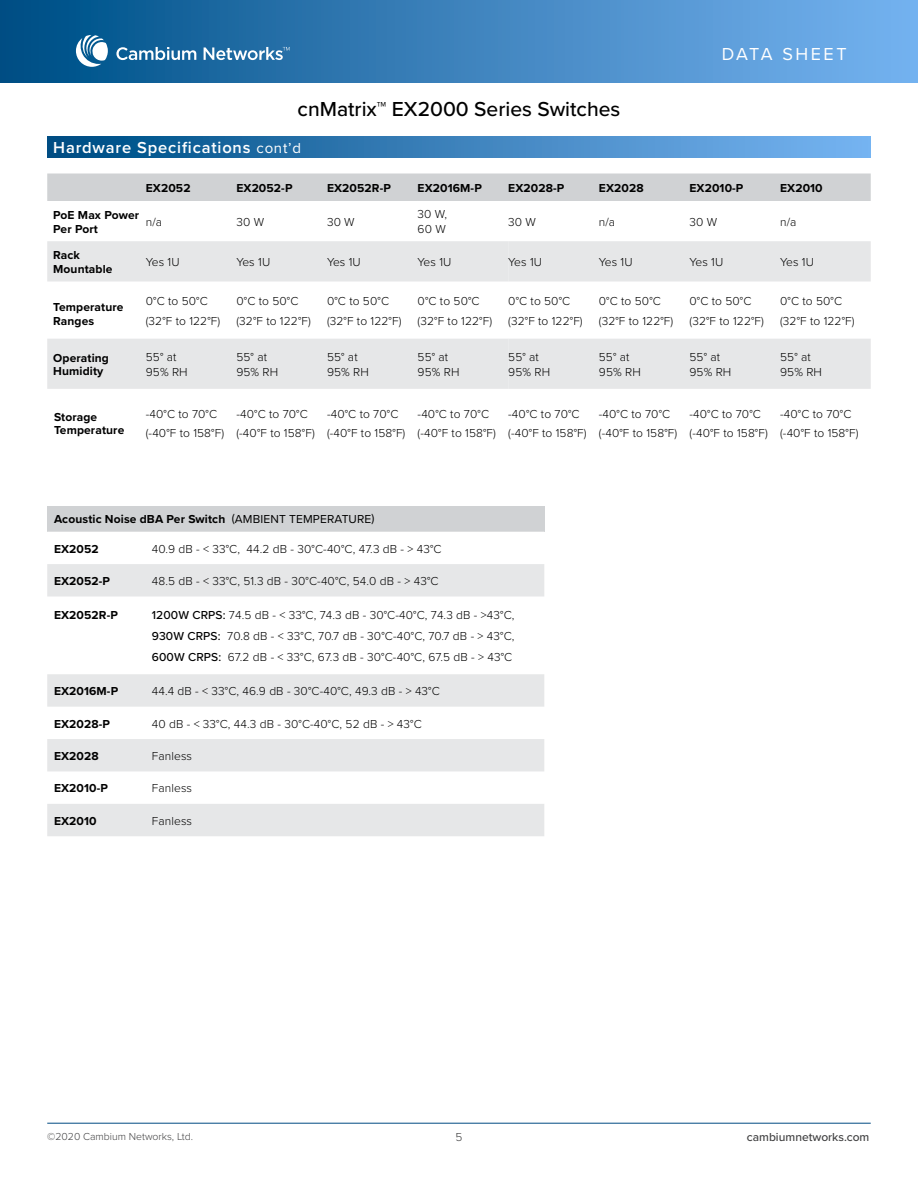
<style>
.page{position:relative;width:918px;height:1188px;background:#fff}
.page>*{position:absolute;margin:0;border:0;box-sizing:border-box;transform-origin:0 0}
.t1{font:500 21px "Proxima Nova";color:#000}
.t2{font:18px "Proxima Nova";letter-spacing:.14em;color:#fff}
.t3{font:600 16.5px "Proxima Nova";letter-spacing:.05em;color:#fff}
.tableText{font:300 12px/19.5px "Proxima Nova";letter-spacing:.01em;color:#000}
.t4{font:700 12px/13.5px "Proxima Nova";letter-spacing:.01em;color:#000}
.t5{font:500 12px "Proxima Nova";color:#404041}
.t6{font:300 12px "Proxima Nova";color:#404041}
.t7{font:300 10.5px "Proxima Nova";color:#404041}
.s1{font-weight:400;font-size:15px}
.s2{font-weight:400}
.s3{font-weight:500}
</style>
<div class="page">
<hr style="left:47px;top:1123px;width:824px;height:1px;background:#004b82">
<div style="left:0;top:0;width:918px;height:82px;background:linear-gradient(to right,#004f85,#78b4f1)"></div>
<svg style="left:116px;top:47px;width:224px;height:23px;background:#3f7faf"></svg>
<svg style="left:66px;top:35px;width:42px;height:44px"></svg>
<div style="left:47px;top:137px;width:824px;height:20px;background:linear-gradient(to right,#004d84,#7ab5f3)"></div>
<div style="left:47px;top:174px;width:824px;height:27px;background:#d0d2d4"></div>
<svg style="left:47px;top:241px;width:461px;height:148px;fill:#e6e7e8"></svg>
<svg style="left:508px;top:241px;width:363px;height:148px;fill:#e6e7e8"></svg>
<div style="left:47px;top:506px;width:497px;height:26px;background:#d0d2d4"></div>
<svg style="left:47px;top:564px;width:497px;height:272px"></svg>
<h2 class="t2" style="left:722px;top:41px;width:126px">DATA SHEET</h2>
<h1 class="t1" style="left:298px;top:94px;width:324px">cnMatrix™ EX2000 Series Switches</h1>
<p class="t3" style="left:53px;top:136px;width:249px">Hardware Specifications <span class="s1">cont’d</span></p>
<p class="t4" style="left:146px;top:181px;width:46px">EX2052</p>
<p class="t4" style="left:236px;top:181px;width:58px">EX2052-P</p>
<p class="t4" style="left:327px;top:181px;width:65px">EX2052R-P</p>
<p class="t4" style="left:418px;top:181px;width:66px">EX2016M-P</p>
<p class="t4" style="left:508px;top:181px;width:58px">EX2028-P</p>
<p class="t4" style="left:599px;top:181px;width:46px">EX2028</p>
<p class="t4" style="left:690px;top:181px;width:55px">EX2010-P</p>
<p class="t4" style="left:780px;top:181px;width:44px">EX2010</p>
<p class="t4" style="left:53px;top:208px;width:87px">PoE Max Power</p>
<p class="t4" style="left:53px;top:222px;width:46px">Per Port</p>
<p class="tableText" style="left:418px;top:204px;width:31px">30 W,</p>
<p class="tableText" style="left:418px;top:219px;width:30px">60 W</p>
<p class="tableText" style="left:146px;top:211px;width:18px">n/a</p>
<p class="tableText" style="left:236px;top:211px;width:29px">30 W</p>
<p class="tableText" style="left:327px;top:211px;width:29px">30 W</p>
<p class="tableText" style="left:508px;top:211px;width:29px">30 W</p>
<p class="tableText" style="left:599px;top:211px;width:18px">n/a</p>
<p class="tableText" style="left:690px;top:211px;width:29px">30 W</p>
<p class="tableText" style="left:780px;top:211px;width:18px">n/a</p>
<p class="t4" style="left:53px;top:248px;width:61px">Rack<br>Mountable</p>
<p class="tableText" style="left:146px;top:252px;width:35px">Yes 1U</p>
<p class="tableText" style="left:236px;top:252px;width:35px">Yes 1U</p>
<p class="tableText" style="left:327px;top:252px;width:35px">Yes 1U</p>
<p class="tableText" style="left:418px;top:252px;width:35px">Yes 1U</p>
<p class="tableText" style="left:508px;top:252px;width:35px">Yes 1U</p>
<p class="tableText" style="left:599px;top:252px;width:35px">Yes 1U</p>
<p class="tableText" style="left:690px;top:252px;width:35px">Yes 1U</p>
<p class="tableText" style="left:780px;top:252px;width:35px">Yes 1U</p>
<p class="t4" style="left:53px;top:300px;width:72px">Temperature</p>
<p class="t4" style="left:53px;top:314px;width:42px">Ranges</p>
<p class="tableText" style="left:146px;top:291px;width:76px">0°C to 50°C (32°F to 122°F)</p>
<p class="tableText" style="left:236px;top:291px;width:76px">0°C to 50°C (32°F to 122°F)</p>
<p class="tableText" style="left:327px;top:291px;width:76px">0°C to 50°C (32°F to 122°F)</p>
<p class="tableText" style="left:418px;top:291px;width:76px">0°C to 50°C (32°F to 122°F)</p>
<p class="tableText" style="left:508px;top:291px;width:76px">0°C to 50°C (32°F to 122°F)</p>
<p class="tableText" style="left:599px;top:291px;width:76px">0°C to 50°C (32°F to 122°F)</p>
<p class="tableText" style="left:690px;top:291px;width:76px">0°C to 50°C (32°F to 122°F)</p>
<p class="tableText" style="left:780px;top:291px;width:76px">0°C to 50°C (32°F to 122°F)</p>
<p class="t4" style="left:53px;top:351px;width:57px">Operating<br>Humidity</p>
<p class="tableText" style="left:146px;top:347px;width:32px">55° at</p>
<p class="tableText" style="left:146px;top:362px;width:43px">95% RH</p>
<p class="tableText" style="left:236px;top:347px;width:32px">55° at</p>
<p class="tableText" style="left:236px;top:362px;width:43px">95% RH</p>
<p class="tableText" style="left:327px;top:347px;width:32px">55° at</p>
<p class="tableText" style="left:327px;top:362px;width:43px">95% RH</p>
<p class="tableText" style="left:418px;top:347px;width:32px">55° at</p>
<p class="tableText" style="left:418px;top:362px;width:43px">95% RH</p>
<p class="tableText" style="left:508px;top:347px;width:32px">55° at</p>
<p class="tableText" style="left:508px;top:362px;width:43px">95% RH</p>
<p class="tableText" style="left:599px;top:347px;width:32px">55° at</p>
<p class="tableText" style="left:599px;top:362px;width:43px">95% RH</p>
<p class="tableText" style="left:690px;top:347px;width:32px">55° at</p>
<p class="tableText" style="left:690px;top:362px;width:43px">95% RH</p>
<p class="tableText" style="left:780px;top:347px;width:32px">55° at</p>
<p class="tableText" style="left:780px;top:362px;width:43px">95% RH</p>
<p class="t4" style="left:54px;top:410px;width:45px">Storage</p>
<p class="t4" style="left:54px;top:423px;width:72px">Temperature</p>
<p class="tableText" style="left:146px;top:403px;width:80px">-40°C to 70°C (-40°F to 158°F)</p>
<p class="tableText" style="left:236px;top:403px;width:80px">-40°C to 70°C (-40°F to 158°F)</p>
<p class="tableText" style="left:327px;top:403px;width:80px">-40°C to 70°C (-40°F to 158°F)</p>
<p class="tableText" style="left:418px;top:403px;width:80px">-40°C to 70°C (-40°F to 158°F)</p>
<p class="tableText" style="left:508px;top:403px;width:80px">-40°C to 70°C (-40°F to 158°F)</p>
<p class="tableText" style="left:599px;top:403px;width:80px">-40°C to 70°C (-40°F to 158°F)</p>
<p class="tableText" style="left:690px;top:403px;width:80px">-40°C to 70°C (-40°F to 158°F)</p>
<p class="tableText" style="left:780px;top:403px;width:80px">-40°C to 70°C (-40°F to 158°F)</p>
<p class="t4" style="left:54px;top:512px;width:322px">Acoustic Noise dBA Per Switch <span class="s2">(AMBIENT TEMPERATURE)</span></p>
<p class="t4" style="left:54px;top:542px;width:46px">EX2052</p>
<p class="tableText" style="left:152px;top:538px;width:291px">40.9 dB - &lt; 33°C, 44.2 dB - 30°C-40°C, 47.3 dB - &gt; 43°C</p>
<p class="t4" style="left:54px;top:574px;width:58px">EX2052-P</p>
<p class="tableText" style="left:152px;top:571px;width:288px">48.5 dB - &lt; 33°C, 51.3 dB - 30°C-40°C, 54.0 dB - &gt; 43°C</p>
<p class="t4" style="left:54px;top:608px;width:65px">EX2052R-P</p>
<p class="tableText" style="left:152px;top:604px;width:364px"><span class="s3">1200W CRPS:</span> 74.5 dB - &lt; 33°C, 74.3 dB - 30°C-40°C, 74.3 dB - &gt;43°C,</p>
<p class="tableText" style="left:152px;top:626px;width:364px"><span class="s3">930W CRPS:</span> 70.8 dB - &lt; 33°C, 70.7 dB - 30°C-40°C, 70.7 dB - &gt; 43°C,</p>
<p class="tableText" style="left:152px;top:647px;width:362px"><span class="s3">600W CRPS:</span> 67.2 dB - &lt; 33°C, 67.3 dB - 30°C-40°C, 67.5 dB - &gt; 43°C</p>
<p class="t4" style="left:54px;top:684px;width:66px">EX2016M-P</p>
<p class="tableText" style="left:152px;top:681px;width:290px">44.4 dB - &lt; 33°C, 46.9 dB - 30°C-40°C, 49.3 dB - &gt; 43°C</p>
<p class="t4" style="left:54px;top:717px;width:58px">EX2028-P</p>
<p class="tableText" style="left:152px;top:713px;width:272px">40 dB - &lt; 33°C, 44.3 dB - 30°C-40°C, 52 dB - &gt; 43°C</p>
<p class="t4" style="left:54px;top:749px;width:46px">EX2028</p>
<p class="tableText" style="left:152px;top:746px;width:42px">Fanless</p>
<p class="t4" style="left:54px;top:781px;width:55px">EX2010-P</p>
<p class="tableText" style="left:152px;top:778px;width:42px">Fanless</p>
<p class="t4" style="left:54px;top:814px;width:44px">EX2010</p>
<p class="tableText" style="left:152px;top:810px;width:42px">Fanless</p>
<p class="t7" style="left:47px;top:1128px;width:147px">©2020 Cambium Networks, Ltd.</p>
<p class="t6" style="left:456px;top:1128px;width:8px">5</p>
<p class="t5" style="left:747px;top:1128px;width:124px">cambiumnetworks.com</p>
</div>
